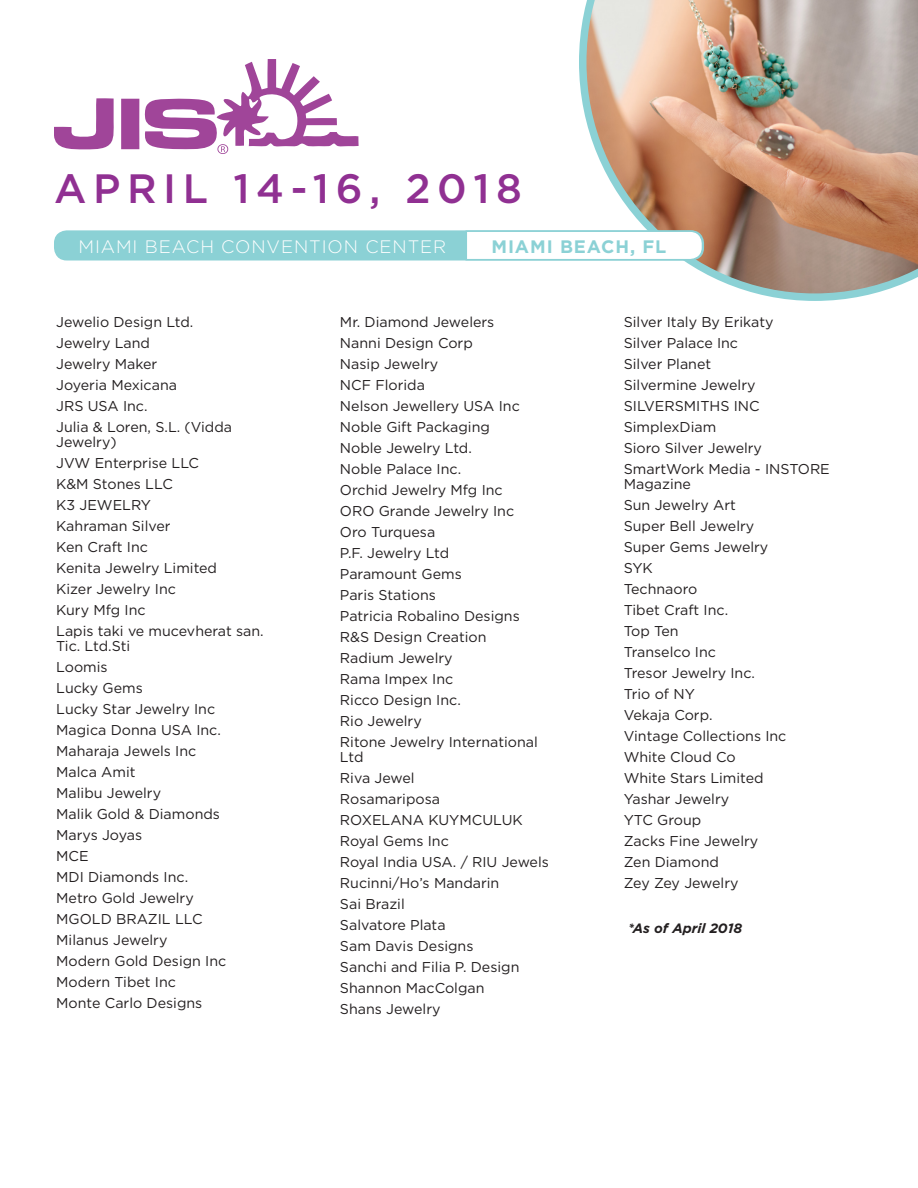
<style>
.page{position:relative;width:918px;height:1188px;background:#fff}
.page>*{position:absolute;margin:0;border:0;box-sizing:border-box;transform-origin:0 0}
.t1{font:500 40.95px "Gotham";letter-spacing:.16em;color:#903092}
.t2{font:300 18px "Gotham";letter-spacing:.05em;color:#fff}
.t3{font:700 18px "Gotham";letter-spacing:.05em;color:#8bd1d5}
.t4{font:14.25px/15px "Gotham";color:#231f20}
.t5{font:14.25px "Gotham";letter-spacing:-.025em;color:#231f20}
.t6{font:italic 700 13.5px "Gotham";color:#231f20}
</style>
<div class="page">
<img style="left:579px;top:0;width:339px;height:301px">
<svg style="left:54px;top:98px;width:60px;height:52px"></svg>
<svg style="left:121px;top:59px;width:238px;height:95px"></svg>
<div style="left:55px;top:231px;width:648px;height:29px;background:#8bd1d5;border-radius:12px"></div>
<div style="left:54px;top:230px;width:650px;height:31px;border:2px solid #8bd1d5;border-radius:12px"></div>
<svg style="left:465px;top:230px;width:239px;height:31px;background:#eef7f7"></svg>
<p class="t1" style="left:54px;top:162px;width:470px">APRIL 14-16, 2018</p>
<p class="t2" style="left:79px;top:235px;width:369px">MIAMI BEACH CONVENTION CENTER</p>
<p class="t3" style="left:491px;top:234px;width:176px">MIAMI BEACH, FL</p>
<p class="t4" style="left:56px;top:315px;width:139px">Jewelio Design Ltd.</p>
<p class="t4" style="left:56px;top:336px;width:95px">Jewelry Land</p>
<p class="t4" style="left:56px;top:357px;width:103px">Jewelry Maker</p>
<p class="t4" style="left:56px;top:378px;width:122px">Joyeria Mexicana</p>
<p class="t4" style="left:56px;top:399px;width:93px">JRS USA Inc.</p>
<p class="t4" style="left:56px;top:420px;width:177px">Julia &amp; Loren, S.L. (Vidda<br>Jewelry)</p>
<p class="t4" style="left:56px;top:456px;width:144px">JVW Enterprise LLC</p>
<p class="t4" style="left:56px;top:477px;width:118px">K&amp;M Stones LLC</p>
<p class="t4" style="left:56px;top:498px;width:96px">K3 JEWELRY</p>
<p class="t4" style="left:56px;top:519px;width:116px">Kahraman Silver</p>
<p class="t4" style="left:56px;top:540px;width:93px">Ken Craft Inc</p>
<p class="t4" style="left:56px;top:561px;width:162px">Kenita Jewelry Limited</p>
<p class="t4" style="left:56px;top:582px;width:121px">Kizer Jewelry Inc</p>
<p class="t4" style="left:56px;top:603px;width:91px">Kury Mfg Inc</p>
<p class="t4" style="left:56px;top:624px;width:209px">Lapis taki ve mucevherat san.<br>Tic. Ltd.Sti</p>
<p class="t4" style="left:56px;top:660px;width:53px">Loomis</p>
<p class="t4" style="left:56px;top:681px;width:88px">Lucky Gems</p>
<p class="t4" style="left:56px;top:702px;width:161px">Lucky Star Jewelry Inc</p>
<p class="t4" style="left:56px;top:723px;width:166px">Magica Donna USA Inc.</p>
<p class="t4" style="left:56px;top:744px;width:142px">Maharaja Jewels Inc</p>
<p class="t4" style="left:56px;top:765px;width:81px">Malca Amit</p>
<p class="t4" style="left:56px;top:786px;width:106px">Malibu Jewelry</p>
<p class="t4" style="left:56px;top:807px;width:165px">Malik Gold &amp; Diamonds</p>
<p class="t4" style="left:56px;top:828px;width:87px">Marys Joyas</p>
<p class="t4" style="left:56px;top:849px;width:34px">MCE</p>
<p class="t4" style="left:56px;top:870px;width:133px">MDI Diamonds Inc.</p>
<p class="t4" style="left:56px;top:891px;width:139px">Metro Gold Jewelry</p>
<p class="t4" style="left:56px;top:912px;width:148px">MGOLD BRAZIL LLC</p>
<p class="t4" style="left:56px;top:933px;width:113px">Milanus Jewelry</p>
<p class="t4" style="left:56px;top:954px;width:172px">Modern Gold Design Inc</p>
<p class="t4" style="left:56px;top:975px;width:121px">Modern Tibet Inc</p>
<p class="t4" style="left:56px;top:996px;width:148px">Monte Carlo Designs</p>
<p class="t4" style="left:340px;top:315px;width:156px">Mr. Diamond Jewelers</p>
<p class="t4" style="left:340px;top:336px;width:134px">Nanni Design Corp</p>
<p class="t4" style="left:340px;top:357px;width:100px">Nasip Jewelry</p>
<p class="t4" style="left:340px;top:378px;width:86px">NCF Florida</p>
<p class="t4" style="left:340px;top:399px;width:181px">Nelson Jewellery USA Inc</p>
<p class="t4" style="left:340px;top:420px;width:151px">Noble Gift Packaging</p>
<p class="t4" style="left:340px;top:441px;width:133px">Noble Jewelry Ltd.</p>
<p class="t4" style="left:340px;top:462px;width:123px">Noble Palace Inc.</p>
<p class="t4" style="left:340px;top:483px;width:164px">Orchid Jewelry Mfg Inc</p>
<p class="t4" style="left:340px;top:504px;width:176px">ORO Grande Jewelry Inc</p>
<p class="t4" style="left:340px;top:525px;width:97px">Oro Turquesa</p>
<p class="t4" style="left:340px;top:546px;width:111px">P.F. Jewelry Ltd</p>
<p class="t4" style="left:340px;top:567px;width:123px">Paramount Gems</p>
<p class="t4" style="left:340px;top:588px;width:98px">Paris Stations</p>
<p class="t4" style="left:340px;top:609px;width:181px">Patricia Robalino Designs</p>
<p class="t4" style="left:340px;top:630px;width:148px">R&amp;S Design Creation</p>
<p class="t4" style="left:340px;top:651px;width:114px">Radium Jewelry</p>
<p class="t4" style="left:340px;top:672px;width:115px">Rama Impex Inc</p>
<p class="t4" style="left:340px;top:693px;width:122px">Ricco Design Inc.</p>
<p class="t4" style="left:340px;top:714px;width:83px">Rio Jewelry</p>
<p class="t4" style="left:340px;top:735px;width:199px">Ritone Jewelry International<br>Ltd</p>
<p class="t4" style="left:340px;top:771px;width:76px">Riva Jewel</p>
<p class="t4" style="left:340px;top:792px;width:102px">Rosamariposa</p>
<p class="t4" style="left:340px;top:813px;width:184px">ROXELANA KUYMCULUK</p>
<p class="t4" style="left:340px;top:834px;width:110px">Royal Gems Inc</p>
<p class="t4" style="left:340px;top:855px;width:210px">Royal India USA. / RIU Jewels</p>
<p class="t4" style="left:340px;top:876px;width:161px">Rucinni/Ho’s Mandarin</p>
<p class="t4" style="left:340px;top:897px;width:66px">Sai Brazil</p>
<p class="t4" style="left:340px;top:918px;width:107px">Salvatore Plata</p>
<p class="t4" style="left:340px;top:939px;width:135px">Sam Davis Designs</p>
<p class="t4" style="left:340px;top:960px;width:181px">Sanchi and Filia P. Design</p>
<p class="t4" style="left:340px;top:981px;width:146px">Shannon MacColgan</p>
<p class="t4" style="left:340px;top:1002px;width:102px">Shans Jewelry</p>
<p class="t4" style="left:624px;top:315px;width:151px">Silver Italy By Erikaty</p>
<p class="t4" style="left:624px;top:336px;width:116px">Silver Palace Inc</p>
<p class="t4" style="left:624px;top:357px;width:89px">Silver Planet</p>
<p class="t4" style="left:624px;top:378px;width:133px">Silvermine Jewelry</p>
<p class="t4" style="left:624px;top:399px;width:138px">SILVERSMITHS INC</p>
<p class="t4" style="left:624px;top:420px;width:94px">SimplexDiam</p>
<p class="t4" style="left:624px;top:441px;width:140px">Sioro Silver Jewelry</p>
<p class="t4" style="left:624px;top:462px;width:208px">SmartWork Media - INSTORE<br>Magazine</p>
<p class="t4" style="left:624px;top:498px;width:114px">Sun Jewelry Art</p>
<p class="t4" style="left:624px;top:519px;width:132px">Super Bell Jewelry</p>
<p class="t4" style="left:624px;top:540px;width:146px">Super Gems Jewelry</p>
<p class="t4" style="left:624px;top:561px;width:31px">SYK</p>
<p class="t4" style="left:624px;top:582px;width:75px">Technaoro</p>
<p class="t4" style="left:624px;top:603px;width:106px">Tibet Craft Inc.</p>
<p class="t4" style="left:624px;top:624px;width:57px">Top Ten</p>
<p class="t4" style="left:624px;top:645px;width:94px">Transelco Inc</p>
<p class="t4" style="left:624px;top:666px;width:133px">Tresor Jewelry Inc.</p>
<p class="t4" style="left:624px;top:687px;width:73px">Trio of NY</p>
<p class="t4" style="left:624px;top:708px;width:90px">Vekaja Corp.</p>
<p class="t4" style="left:624px;top:729px;width:164px">Vintage Collections Inc</p>
<p class="t4" style="left:624px;top:750px;width:113px">White Cloud Co</p>
<p class="t4" style="left:624px;top:771px;width:141px">White Stars Limited</p>
<p class="t4" style="left:624px;top:792px;width:107px">Yashar Jewelry</p>
<p class="t4" style="left:624px;top:813px;width:79px">YTC Group</p>
<p class="t4" style="left:624px;top:834px;width:136px">Zacks Fine Jewelry</p>
<p class="t4" style="left:624px;top:855px;width:97px">Zen Diamond</p>
<p class="t5" style="left:624px;top:874px;width:116px">Zey Zey Jewelry</p>
<p class="t6" style="left:628px;top:919px;width:116px">*As of April 2018</p>
</div>
